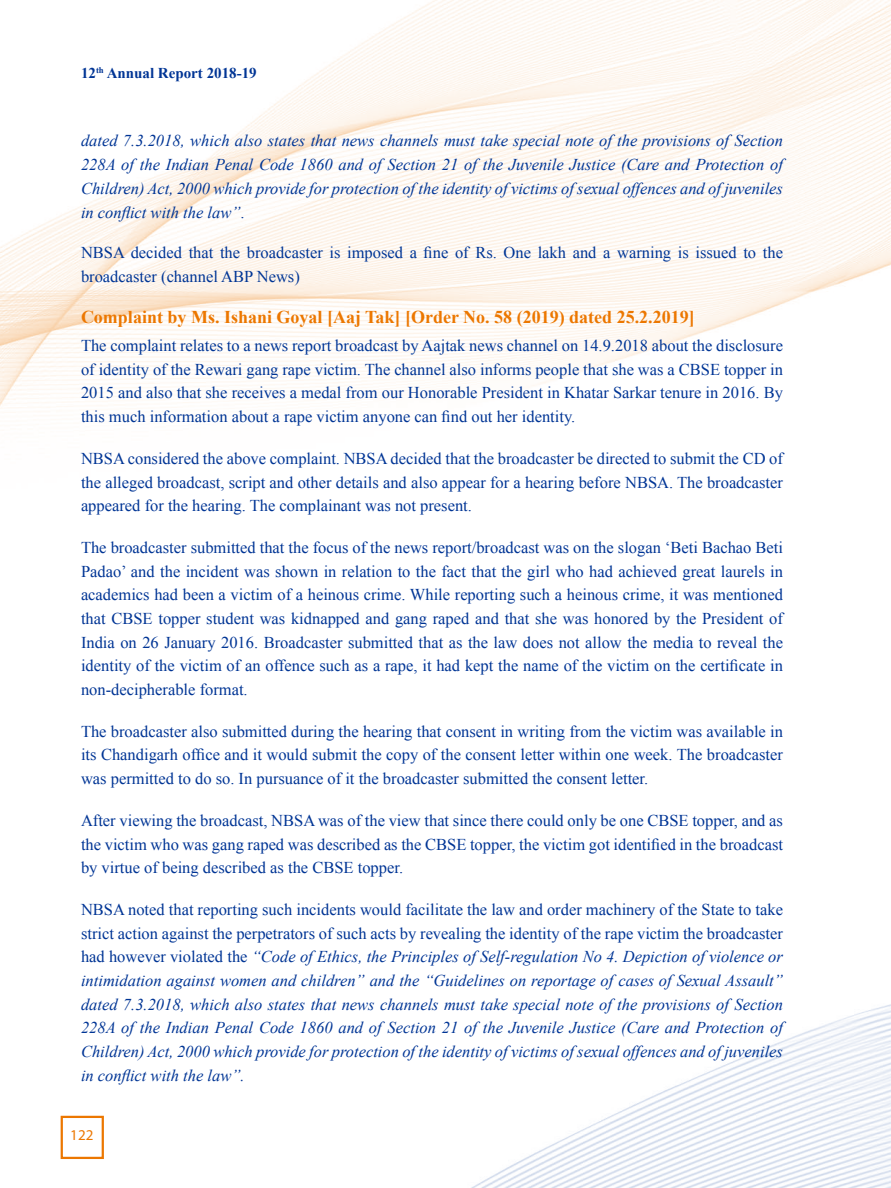
<style>
.page{position:relative;width:891px;height:1188px;background:#fff}
.page>*{position:absolute;margin:0;border:0;box-sizing:border-box;transform-origin:0 0}
.t1{font:700 18px "Times New Roman";color:#ec7700}
.t2{font:16.5px/23.7px "Times New Roman";color:#003595;text-align:justify}
.t3{font:italic 16.5px/23.7px "Times New Roman";color:#003595;text-align:justify}
.t4{font:700 15px "Times New Roman";color:#003595}
.t5{font:15px "Myriad Pro";color:#ec7700}
.s1{font-style:normal}
</style>
<div class="page">
<img style="left:0;top:0;width:891px;height:413px">
<img style="left:13px;top:13px;width:878px;height:1175px">
<div style="left:61px;top:1116px;width:43px;height:43px;border:2px solid #ec7700"></div>
<p class="t4" style="left:81px;top:63px;width:177px">12<sup>th</sup> Annual Report 2018-19</p>
<p class="t3" style="left:81px;top:129px;width:704px">dated 7.3.2018, which also states that news channels must take special note of the provisions of Section 228A of the Indian Penal Code 1860 and of Section 21 of the Juvenile Justice (Care and Protection of Children) Act, 2000 which provide for protection of the identity of victims of sexual offences and of juveniles in conflict with the law”<span class="s1">.</span></p>
<p class="t2" style="left:81px;top:241px;width:704px">NBSA decided that the broadcaster is imposed a fine of Rs. One lakh and a warning is issued to the broadcaster (channel ABP News)</p>
<p class="t1" style="left:81px;top:304px;width:615px">Complaint by Ms. Ishani Goyal [Aaj Tak] [Order No. 58 (2019) dated 25.2.2019]</p>
<p class="t2" style="left:81px;top:333px;width:704px">The complaint relates to a news report broadcast by Aajtak news channel on 14.9.2018 about the disclosure of identity of the Rewari gang rape victim. The channel also informs people that she was a CBSE topper in 2015 and also that she receives a medal from our Honorable President in Khatar Sarkar tenure in 2016. By this much information about a rape victim anyone can find out her identity.</p>
<p class="t2" style="left:81px;top:446px;width:704px">NBSA considered the above complaint. NBSA decided that the broadcaster be directed to submit the CD of the alleged broadcast, script and other details and also appear for a hearing before NBSA. The broadcaster appeared for the hearing. The complainant was not present.</p>
<p class="t2" style="left:81px;top:535px;width:704px">The broadcaster submitted that the focus of the news report/broadcast was on the slogan ‘Beti Bachao Beti Padao’ and the incident was shown in relation to the fact that the girl who had achieved great laurels in academics had been a victim of a heinous crime. While reporting such a heinous crime, it was mentioned that CBSE topper student was kidnapped and gang raped and that she was honored by the President of India on 26 January 2016. Broadcaster submitted that as the law does not allow the media to reveal the identity of the victim of an offence such as a rape, it had kept the name of the victim on the certificate in non-decipherable format.</p>
<p class="t2" style="left:81px;top:719px;width:704px">The broadcaster also submitted during the hearing that consent in writing from the victim was available in its Chandigarh office and it would submit the copy of the consent letter within one week. The broadcaster was permitted to do so. In pursuance of it the broadcaster submitted the consent letter.</p>
<p class="t2" style="left:81px;top:808px;width:704px">After viewing the broadcast, NBSA was of the view that since there could only be one CBSE topper, and as the victim who was gang raped was described as the CBSE topper, the victim got identified in the broadcast by virtue of being described as the CBSE topper.</p>
<p class="t3" style="left:81px;top:897px;width:704px"><span class="s1">NBSA noted that reporting such incidents would facilitate the law and order machinery of the State to take strict action against the perpetrators of such acts by revealing the identity of the rape victim the broadcaster had however violated the</span> “Code of Ethics, the Principles of Self-regulation No 4. Depiction of violence or intimidation against women and children” and the “Guidelines on reportage of cases of Sexual Assault” dated 7.3.2018, which also states that news channels must take special note of the provisions of Section 228A of the Indian Penal Code 1860 and of Section 21 of the Juvenile Justice (Care and Protection of Children) Act, 2000 which provide for protection of the identity of victims of sexual offences and of juveniles in conflict with the law”.</p>
<p class="t5" style="left:70px;top:1125px;width:25px">122</p>
</div>
